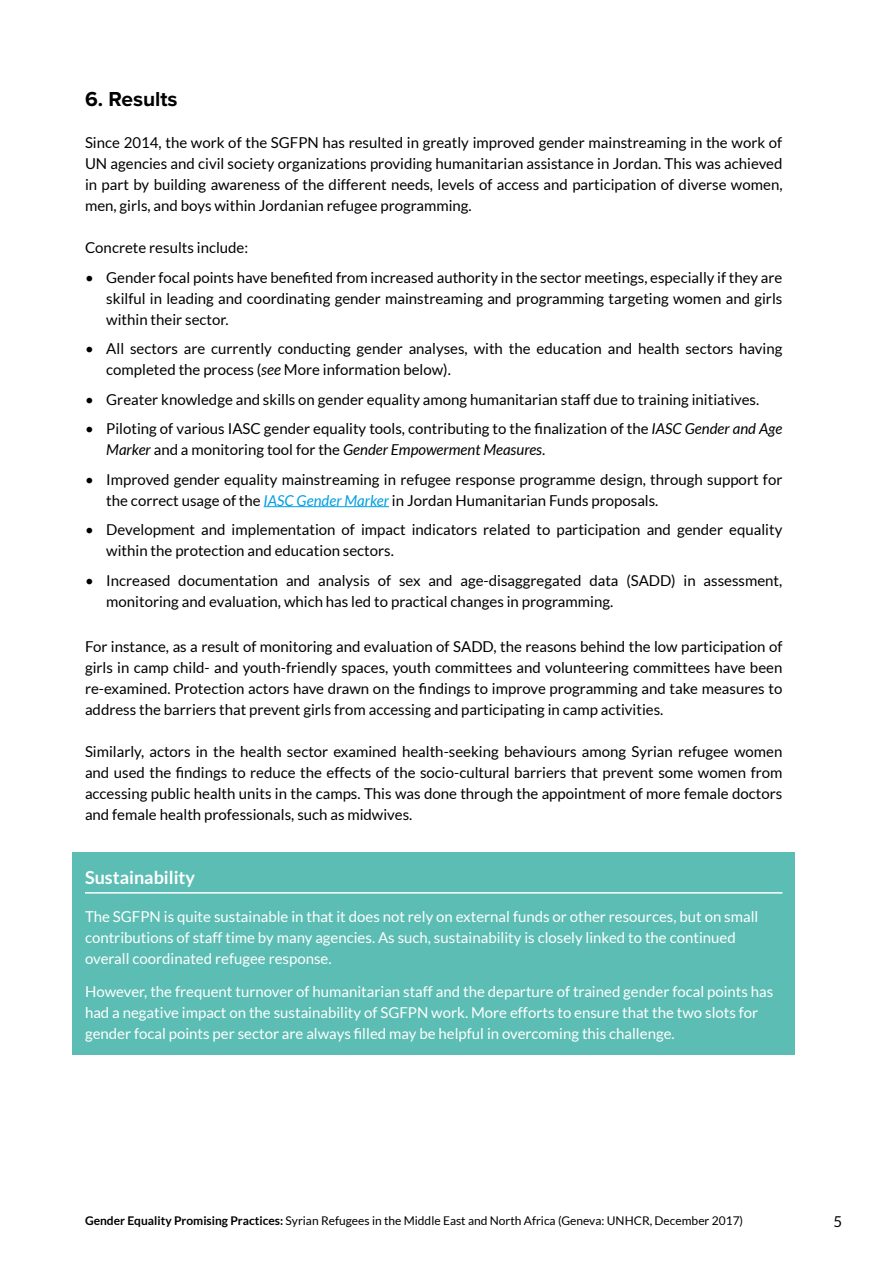
<style>
.page{position:relative;width:893px;height:1263px;background:#fff}
.page>*{position:absolute;margin:0;border:0;box-sizing:border-box;transform-origin:0 0}
.t1{font:700 21px "Proxima Nova";color:#000}
.t2{font:700 18px "Lato";color:#fff}
.t3{font:15px/21px "Lato";color:#000}
.t4{font:15px/21px "Lato";color:#fff}
.t5{font:12px "Lato";color:#000}
.s1{font-style:italic}
.s2{font-style:italic;color:#009fe3}
.s3{font-weight:700}
</style>
<div class="page">
<hr style="left:264px;top:506px;width:125px;height:1px;background:#009fe3">
<div style="left:72px;top:852px;width:723px;height:52px;background:#5bbdb3"></div>
<hr style="left:85px;top:892px;width:697px;height:2px;background:#fff">
<div style="left:72px;top:897px;width:723px;height:82px;background:#5bbdb3"></div>
<div style="left:72px;top:972px;width:723px;height:83px;background:#5bbdb3"></div>
<h1 class="t1" style="left:85px;top:87px;width:94px">6. Results</h1>
<p class="t3" style="left:85px;top:132px;width:699px;text-align:justify">Since 2014, the work of the SGFPN has resulted in greatly improved gender mainstreaming in the work of UN agencies and civil society organizations providing humanitarian assistance in Jordan. This was achieved in part by building awareness of the different needs, levels of access and participation of diverse women, men, girls, and boys within Jordanian refugee programming.</p>
<p class="t3" style="left:85px;top:237px;width:165px">Concrete results include:</p>
<p class="t3" style="left:106px;top:267px;width:678px;text-align:justify;text-indent:-21px">• Gender focal points have benefited from increased authority in the sector meetings, especially if they are skilful in leading and coordinating gender mainstreaming and programming targeting women and girls within their sector.</p>
<p class="t3" style="left:106px;top:338px;width:678px;text-indent:-21px">• All sectors are currently conducting gender analyses, with the education and health sectors having completed the process (<span class="s1">see</span> More information below).</p>
<p class="t3" style="left:85px;top:389px;width:676px">• Greater knowledge and skills on gender equality among humanitarian staff due to training initiatives.</p>
<p class="t3" style="left:106px;top:418px;width:678px;text-indent:-21px">• Piloting of various IASC gender equality tools, contributing to the finalization of the <span class="s1">IASC Gender and Age<br>Marker</span> and a monitoring tool for the <span class="s1">Gender Empowerment Measures</span>.</p>
<p class="t3" style="left:106px;top:469px;width:678px;text-indent:-21px">• Improved gender equality mainstreaming in refugee response programme design, through support for the correct usage of the <span class="s2">IASC Gender Marker</span> in Jordan Humanitarian Funds proposals.</p>
<p class="t3" style="left:106px;top:519px;width:678px;text-indent:-21px">• Development and implementation of impact indicators related to participation and gender equality within the protection and education sectors.</p>
<p class="t3" style="left:106px;top:570px;width:678px;text-indent:-21px">• Increased documentation and analysis of sex and age-disaggregated data (SADD) in assessment, monitoring and evaluation, which has led to practical changes in programming.</p>
<p class="t3" style="left:85px;top:636px;width:699px;text-align:justify">For instance, as a result of monitoring and evaluation of SADD, the reasons behind the low participation of girls in camp child- and youth-friendly spaces, youth committees and volunteering committees have been re-examined. Protection actors have drawn on the findings to improve programming and take measures to address the barriers that prevent girls from accessing and participating in camp activities.</p>
<p class="t3" style="left:85px;top:741px;width:699px;text-align:justify">Similarly, actors in the health sector examined health-seeking behaviours among Syrian refugee women and used the findings to reduce the effects of the socio-cultural barriers that prevent some women from accessing public health units in the camps. This was done through the appointment of more female doctors and female health professionals, such as midwives.</p>
<p class="t2" style="left:85px;top:867px;width:112px">Sustainability</p>
<p class="t4" style="left:85px;top:905px;width:675px">The SGFPN is quite sustainable in that it does not rely on external funds or other resources, but on small contributions of staff time by many agencies. As such, sustainability is closely linked to the continued overall coordinated refugee response.</p>
<p class="t4" style="left:85px;top:981px;width:690px">However, the frequent turnover of humanitarian staff and the departure of trained gender focal points has had a negative impact on the sustainability of SGFPN work. More efforts to ensure that the two slots for gender focal points per sector are always filled may be helpful in overcoming this challenge.</p>
<p class="t5" style="left:85px;top:1214px;width:660px"><span class="s3">Gender Equality Promising Practices:</span> Syrian Refugees in the Middle East and North Africa (Geneva: UNHCR, December 2017)</p>
<p class="t3" style="left:833px;top:1210px;width:10px">5</p>
</div>
